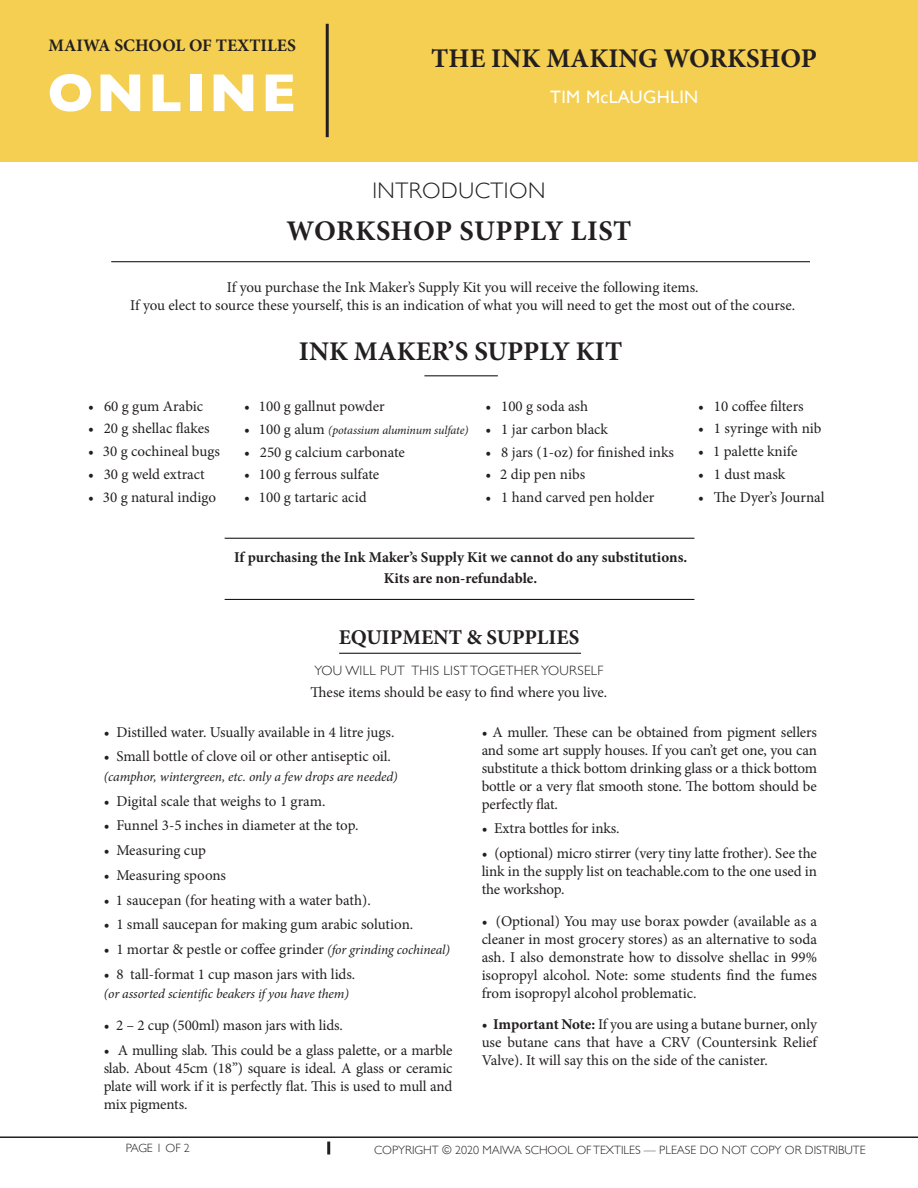
<style>
.page{position:relative;width:918px;height:1188px;background:#fff}
.page>*{position:absolute;margin:0;border:0;box-sizing:border-box;transform-origin:0 0}
.t1{font:700 54px "Gill Sans";letter-spacing:.06em;color:#fff}
.t2{font:700 28.5px "Minion Pro";letter-spacing:.01em;color:#231f20}
.t3{font:700 27px "Minion Pro";color:#231f20}
.t4{font:300 22.5px "Gill Sans";letter-spacing:.025em;color:#231f20}
.t5{font:700 21px "Minion Pro";color:#231f20}
.t6{font:18px "Gill Sans";letter-spacing:.02em;color:#fff}
.t7{font:700 17.55px "Minion Pro";color:#231f20}
.t8{font:15px/18px "Minion Pro";letter-spacing:-.005em;color:#231f20;text-align:justify}
.t9{font:700 15px "Minion Pro";letter-spacing:-.005em;color:#231f20}
.t10{font:italic 13.5px "Minion Pro";letter-spacing:-.01em;color:#231f20}
.t11{font:300 13.5px "Gill Sans";letter-spacing:.025em;color:#231f20}
.t12{font:300 12px "Gill Sans";color:#231f20}
.t13{font:italic 12px "Minion Pro";letter-spacing:-.01em;color:#231f20}
.s1{font-style:normal;font-size:15px}
.s2{font-style:italic;font-size:13.5px}
.s3{font-weight:700}
</style>
<div class="page">
<div style="left:0;top:0;width:918px;height:162px;background:#f5cf51"></div>
<hr style="left:326px;top:24px;width:3px;height:113px;background:#231f20">
<hr style="left:0;top:1136px;width:918px;height:2px;background:#231f20">
<svg style="left:327px;top:1142px;width:3px;height:13px"></svg>
<hr style="left:111px;top:261px;width:699px;height:1px;background:#000">
<hr style="left:424px;top:375px;width:74px;height:1px;background:#000">
<hr style="left:225px;top:538px;width:469px;height:1px;background:#000">
<hr style="left:225px;top:599px;width:469px;height:1px;background:#000">
<hr style="left:339px;top:653px;width:242px;height:1px;background:#000">
<p class="t7" style="left:49px;top:33px;width:249px">MAIWA SCHOOL OF TEXTILES</p>
<h1 class="t1" style="left:48px;top:50px;width:250px">ONLINE</h1>
<h3 class="t3" style="left:431px;top:40px;width:387px">THE INK MAKING WORKSHOP</h3>
<p class="t6" style="left:550px;top:86px;width:150px">TIM McLAUGHLIN</p>
<p class="t4" style="left:372px;top:173px;width:175px">INTRODUCTION</p>
<p class="t2" style="left:287px;top:211px;width:346px">WORKSHOP SUPPLY LIST</p>
<p class="t8" style="left:227px;top:278px;width:473px">If you purchase the Ink Maker’s Supply Kit you will receive the following items.</p>
<p class="t8" style="left:130px;top:296px;width:666px">If you elect to source these yourself, this is an indication of what you will need to get the most out of the course.</p>
<p class="t3" style="left:299px;top:332px;width:325px">INK MAKER’S SUPPLY KIT</p>
<p class="t8" style="left:88px;top:397px;width:117px">• 60 g gum Arabic</p>
<p class="t8" style="left:88px;top:420px;width:123px">• 20 g shellac flakes</p>
<p class="t8" style="left:88px;top:442px;width:133px">• 30 g cochineal bugs</p>
<p class="t8" style="left:88px;top:465px;width:118px">• 30 g weld extract</p>
<p class="t8" style="left:88px;top:488px;width:130px">• 30 g natural indigo</p>
<p class="t8" style="left:244px;top:397px;width:142px">• 100 g gallnut powder</p>
<p class="t13" style="left:244px;top:422px;width:226px"><span class="s1">• 100 g alum</span> (potassium aluminum sulfate)</p>
<p class="t8" style="left:244px;top:443px;width:162px">• 250 g calcium carbonate</p>
<p class="t8" style="left:244px;top:466px;width:137px">• 100 g ferrous sulfate</p>
<p class="t8" style="left:244px;top:489px;width:124px">• 100 g tartaric acid</p>
<p class="t8" style="left:485px;top:397px;width:104px">• 100 g soda ash</p>
<p class="t8" style="left:485px;top:420px;width:124px">• 1 jar carbon black</p>
<p class="t8" style="left:485px;top:443px;width:190px">• 8 jars (1-oz) for finished inks</p>
<p class="t8" style="left:485px;top:466px;width:101px">• 2 dip pen nibs</p>
<p class="t8" style="left:485px;top:489px;width:170px">• 1 hand carved pen holder</p>
<p class="t8" style="left:698px;top:397px;width:107px">• 10 coffee filters</p>
<p class="t8" style="left:698px;top:420px;width:125px">• 1 syringe with nib</p>
<p class="t8" style="left:698px;top:442px;width:101px">• 1 palette knife</p>
<p class="t8" style="left:698px;top:465px;width:89px">• 1 dust mask</p>
<p class="t8" style="left:698px;top:488px;width:128px">• The Dyer’s Journal</p>
<p class="t9" style="left:234px;top:546px;width:455px">If purchasing the Ink Maker’s Supply Kit we cannot do any substitutions.</p>
<p class="t9" style="left:384px;top:567px;width:155px">Kits are non-refundable.</p>
<p class="t5" style="left:339px;top:622px;width:242px">EQUIPMENT &amp; SUPPLIES</p>
<p class="t11" style="left:314px;top:660px;width:291px">YOU WILL PUT THIS LIST TOGETHER YOURSELF</p>
<p class="t8" style="left:311px;top:683px;width:298px">These items should be easy to find where you live.</p>
<p class="t8" style="left:104px;top:723px;width:292px">• Distilled water. Usually available in 4 litre jugs.</p>
<p class="t8" style="left:104px;top:748px;width:289px">• Small bottle of clove oil or other antiseptic oil.</p>
<p class="t10" style="left:104px;top:767px;width:296px">(camphor, wintergreen, etc. only a few drops are needed)</p>
<p class="t8" style="left:104px;top:792px;width:223px">• Digital scale that weighs to 1 gram.</p>
<p class="t8" style="left:104px;top:817px;width:256px">• Funnel 3-5 inches in diameter at the top.</p>
<p class="t8" style="left:104px;top:841px;width:104px">• Measuring cup</p>
<p class="t8" style="left:104px;top:866px;width:124px">• Measuring spoons</p>
<p class="t8" style="left:104px;top:891px;width:269px">• 1 saucepan (for heating with a water bath).</p>
<p class="t8" style="left:104px;top:916px;width:311px">• 1 small saucepan for making gum arabic solution.</p>
<p class="t8" style="left:104px;top:940px;width:348px">• 1 mortar &amp; pestle or coffee grinder <span class="s2">(for grinding cochineal)</span></p>
<p class="t8" style="left:104px;top:965px;width:253px">• 8 tall-format 1 cup mason jars with lids.</p>
<p class="t10" style="left:104px;top:985px;width:247px">(or assorted scientific beakers if you have them)</p>
<p class="t8" style="left:104px;top:1016px;width:241px">• 2 – 2 cup (500ml) mason jars with lids.</p>
<p class="t8" style="left:104px;top:1041px;width:350px">• A mulling slab. This could be a glass palette, or a marble slab. About 45cm (18”) square is ideal. A glass or ceramic plate will work if it is perfectly flat. This is used to mull and mix pigments.</p>
<p class="t8" style="left:482px;top:723px;width:337px">• A muller. These can be obtained from pigment sellers and some art supply houses. If you can’t get one, you can substitute a thick bottom drinking glass or a thick bottom bottle or a very flat smooth stone. The bottom should be perfectly flat.</p>
<p class="t8" style="left:482px;top:820px;width:139px">• Extra bottles for inks.</p>
<p class="t8" style="left:482px;top:844px;width:337px">• (optional) micro stirrer (very tiny latte frother). See the link in the supply list on teachable.com to the one used in the workshop.</p>
<p class="t8" style="left:482px;top:912px;width:337px">• (Optional) You may use borax powder (available as a cleaner in most grocery stores) as an alternative to soda ash. I also demonstrate how to dissolve shellac in 99% isopropyl alcohol. Note: some students find the fumes from isopropyl alcohol problematic.</p>
<p class="t8" style="left:482px;top:1015px;width:337px">• <span class="s3">Important Note:</span> If you are using a butane burner, only use butane cans that have a CRV (Countersink Relief Valve). It will say this on the side of the canister.</p>
<p class="t12" style="left:126px;top:1139px;width:66px">PAGE 1 OF 2</p>
<p class="t12" style="left:374px;top:1140px;width:493px">COPYRIGHT © 2020 MAIWA SCHOOL OF TEXTILES — PLEASE DO NOT COPY OR DISTRIBUTE</p>
</div>
